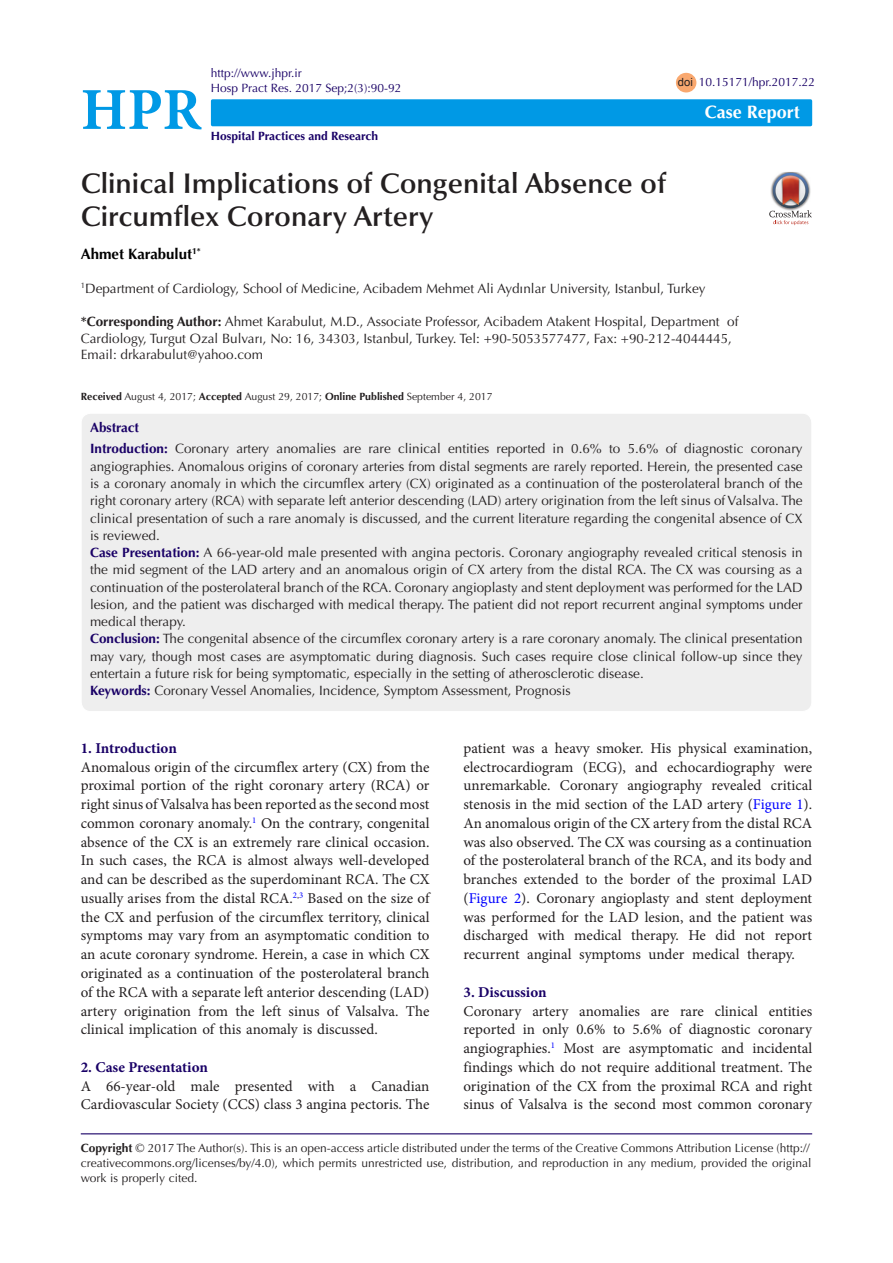
<style>
.page{position:relative;width:893px;height:1263px;background:#fff}
.page>*{position:absolute;margin:0;border:0;box-sizing:border-box;transform-origin:0 0}
.t1{font:700 59.55px "Minion Pro";color:#0099e5}
.t2{font:600 28.5px/33px "Optima LT Std";color:#231f20}
.t3{font:700 18px "Optima LT Std";color:#fff}
.t4{font:15px/18.8px "Minion Pro";color:#231f20;text-align:justify}
.t5{font:700 15px "Minion Pro";color:#190066}
.t6{font:700 15px "Optima LT Std";color:#000}
.Default{font:13.5px/17.2px "Optima LT Std";color:#231f20;text-align:justify}
.Default-2{font:700 13.5px "Optima LT Std";color:#190066}
.t7{font:12px/15px "Optima LT Std";color:#231f20}
.t8{font:12px "Optima LT Std";color:#190066}
.t9{font:700 12px "Optima LT Std";color:#190066}
.t10{font:11.25px "Arial";color:#231f20}
.t11{font:10.5px "Optima LT Std";color:#231f20}
.s1{font-weight:700}
.s2{font-weight:700;color:#190066}
.s3{color:#00f}
</style>
<div class="page">
<hr style="left:81px;top:1133px;width:731px;height:1px;background:#190066">
<div style="left:81px;top:413px;width:731px;height:298px;background:#eee;border-radius:10px"></div>
<div style="left:676px;top:73px;width:20px;height:19px;background:#f9a86f;border-radius:50%"></div>
<div style="left:211px;top:99px;width:601px;height:27px;background:#0099e5;border-radius:2px"></div>
<img style="left:781px;top:172px;width:18px;height:1px">
<svg style="left:769px;top:173px;width:43px;height:52px"></svg>
<p class="t1" style="left:81px;top:68px;width:122px">HPR</p>
<p class="t8" style="left:211px;top:66px;width:92px">http://www.jhpr.ir</p>
<p class="t8" style="left:211px;top:81px;width:192px">Hosp Pract Res. 2017 Sep;2(3):90-92</p>
<p class="t9" style="left:211px;top:128px;width:169px">Hospital Practices and Research</p>
<p class="t10" style="left:678px;top:75px;width:17px">doi</p>
<p class="t8" style="left:699px;top:75px;width:118px">10.15171/hpr.2017.22</p>
<p class="t3" style="left:705px;top:102px;width:97px">Case Report</p>
<p class="t2" style="left:81px;top:167px;width:587px">Clinical Implications of Congenital Absence of<br>Circumflex Coronary Artery</p>
<p class="t6" style="left:81px;top:245px;width:121px">Ahmet Karabulut<sup>1*</sup></p>
<p class="Default" style="left:81px;top:280px;width:626px"><sup>1</sup>Department of Cardiology, School of Medicine, Acibadem Mehmet Ali Aydınlar University, Istanbul, Turkey</p>
<p class="Default" style="left:81px;top:314px;width:659px;line-height:16.5px;text-align:left"><span class="s1">*Corresponding Author:</span> Ahmet Karabulut, M.D., Associate Professor, Acibadem Atakent Hospital, Department of<br>Cardiology, Turgut Ozal Bulvarı, No: 16, 34303, Istanbul, Turkey. Tel: +90-5053577477, Fax: +90-212-4044445,<br>Email: drkarabulut@yahoo.com</p>
<p class="t11" style="left:81px;top:390px;width:413px"><span class="s1">Received</span> August 4, 2017; <span class="s1">Accepted</span> August 29, 2017; <span class="s1">Online Published</span> September 4, 2017</p>
<p class="Default-2" style="left:90px;top:420px;width:51px">Abstract</p>
<p class="Default" style="left:90px;top:440px;width:714px"><span class="s2">Introduction:</span> Coronary artery anomalies are rare clinical entities reported in 0.6% to 5.6% of diagnostic coronary angiographies. Anomalous origins of coronary arteries from distal segments are rarely reported. Herein, the presented case is a coronary anomaly in which the circumflex artery (CX) originated as a continuation of the posterolateral branch of the right coronary artery (RCA) with separate left anterior descending (LAD) artery origination from the left sinus of Valsalva. The clinical presentation of such a rare anomaly is discussed, and the current literature regarding the congenital absence of CX is reviewed.</p>
<p class="Default" style="left:90px;top:544px;width:714px"><span class="s2">Case Presentation:</span> A 66-year-old male presented with angina pectoris. Coronary angiography revealed critical stenosis in the mid segment of the LAD artery and an anomalous origin of CX artery from the distal RCA. The CX was coursing as a continuation of the posterolateral branch of the RCA. Coronary angioplasty and stent deployment was performed for the LAD lesion, and the patient was discharged with medical therapy. The patient did not report recurrent anginal symptoms under medical therapy.</p>
<p class="Default" style="left:90px;top:630px;width:714px"><span class="s2">Conclusion:</span> The congenital absence of the circumflex coronary artery is a rare coronary anomaly. The clinical presentation may vary, though most cases are asymptomatic during diagnosis. Such cases require close clinical follow-up since they entertain a future risk for being symptomatic, especially in the setting of atherosclerotic disease.</p>
<p class="Default" style="left:90px;top:682px;width:482px"><span class="s2">Keywords:</span> Coronary Vessel Anomalies, Incidence, Symptom Assessment, Prognosis</p>
<p class="t5" style="left:81px;top:738px;width:98px">1. Introduction</p>
<p class="t4" style="left:81px;top:758px;width:350px">Anomalous origin of the circumflex artery (CX) from the proximal portion of the right coronary artery (RCA) or right sinus of Valsalva has been reported as the second most common coronary anomaly.<sup>1</sup> On the contrary, congenital absence of the CX is an extremely rare clinical occasion.<br>In such cases, the RCA is almost always well-developed and can be described as the superdominant RCA. The CX usually arises from the distal RCA.<sup>2</sup><sup>,</sup><sup>3</sup> Based on the size of the CX and perfusion of the circumflex territory, clinical symptoms may vary from an asymptomatic condition to an acute coronary syndrome. Herein, a case in which CX originated as a continuation of the posterolateral branch of the RCA with a separate left anterior descending (LAD) artery origination from the left sinus of Valsalva. The clinical implication of this anomaly is discussed.</p>
<p class="t5" style="left:81px;top:1056px;width:129px">2. Case Presentation</p>
<p class="t4" style="left:81px;top:1076px;width:350px">A 66-year-old male presented with a Canadian<br>Cardiovascular Society (CCS) class 3 angina pectoris. The</p>
<p class="t4" style="left:463px;top:739px;width:350px">patient was a heavy smoker. His physical examination, electrocardiogram (ECG), and echocardiography were unremarkable. Coronary angiography revealed critical stenosis in the mid section of the LAD artery (<span class="s3">Figure 1</span>).<br>An anomalous origin of the CX artery from the distal RCA was also observed. The CX was coursing as a continuation of the posterolateral branch of the RCA, and its body and branches extended to the border of the proximal LAD (<span class="s3">Figure 2</span>). Coronary angioplasty and stent deployment was performed for the LAD lesion, and the patient was discharged with medical therapy. He did not report recurrent anginal symptoms under medical therapy.</p>
<p class="t5" style="left:463px;top:981px;width:85px">3. Discussion</p>
<p class="t4" style="left:463px;top:1001px;width:350px">Coronary artery anomalies are rare clinical entities reported in only 0.6% to 5.6% of diagnostic coronary angiographies.<sup>1</sup> Most are asymptomatic and incidental findings which do not require additional treatment. The origination of the CX from the proximal RCA and right sinus of Valsalva is the second most common coronary</p>
<p class="t7" style="left:81px;top:1140px;width:732px"><span class="s1">Copyright</span> © 2017 The Author(s). This is an open-access article distributed under the terms of the Creative Commons Attribution License (http:// creativecommons.org/licenses/by/4.0), which permits unrestricted use, distribution, and reproduction in any medium, provided the original work is properly cited.</p>
</div>
